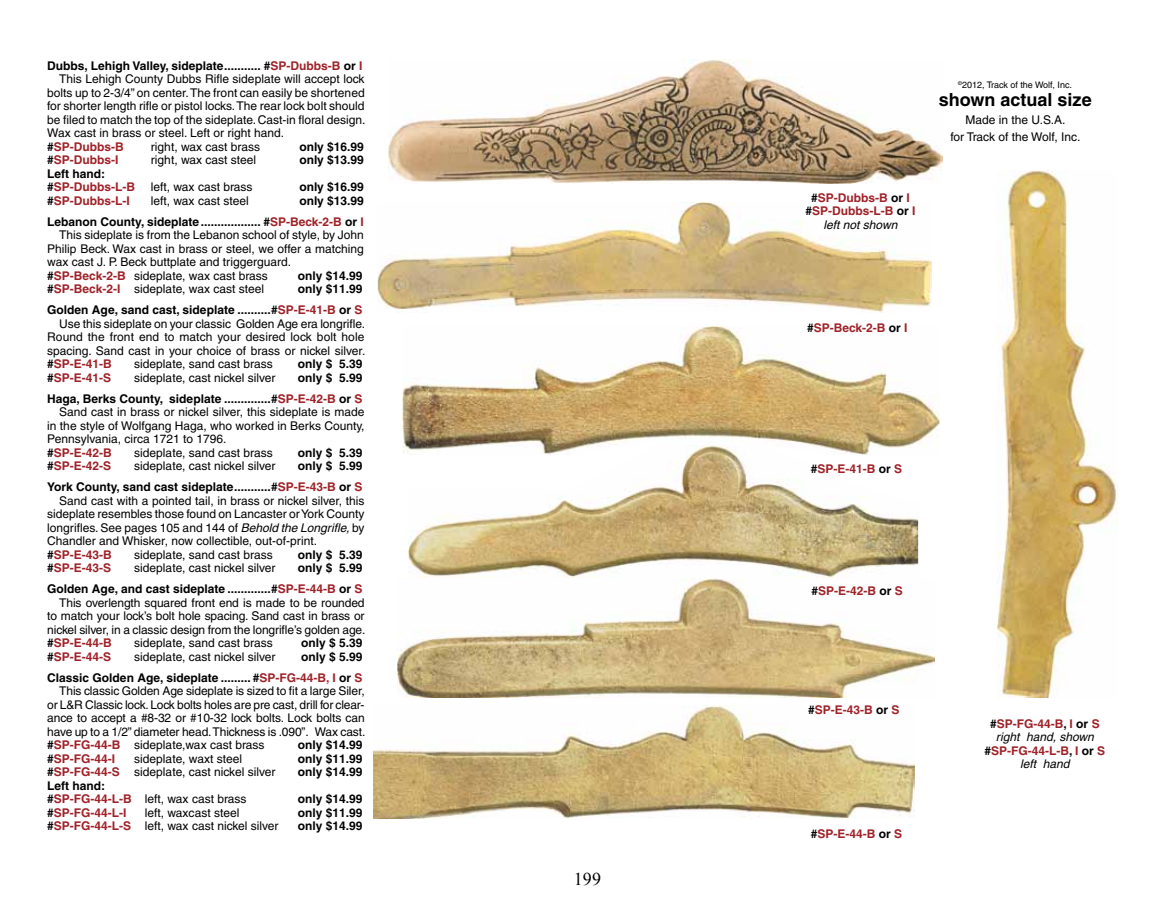
<style>
.page{position:relative;width:1175px;height:918px;background:#fff}
.page>*{position:absolute;margin:0;border:0;box-sizing:border-box;transform-origin:0 0}
.t1{font:700 18px "Helvetica";color:#000}
.t2{font:18px "Times New Roman";color:#000}
.t3{font:12px/13.5px "Helvetica";color:#000}
.t4{font:700 12px/21px "Helvetica";color:#000;text-align:right}
.t5{font:700 12px/13.5px "Helvetica";color:#9f2228;text-align:center}
.t6{font:9px "Helvetica";color:#000}
.s1{color:#9f2228}
.s2{color:#000}
.s3{font-weight:700}
.s4{font-weight:700;color:#9f2228}
.s5{font-style:italic}
.s6{font-weight:400;font-style:italic;color:#000}
</style>
<div class="page">
<img style="left:377px;top:202px;width:554px;height:111px">
<img style="left:389px;top:59px;width:553px;height:125px">
<img style="left:374px;top:706px;width:541px;height:113px">
<img style="left:408px;top:455px;width:510px;height:123px">
<img style="left:398px;top:578px;width:536px;height:119px">
<img style="left:402px;top:326px;width:537px;height:129px">
<img style="left:996px;top:171px;width:121px;height:527px">
<p class="t4" style="left:47px;top:55px;width:316px">Dubbs, Lehigh Valley, sideplate........... #<span class="s1">SP-Dubbs-B</span> or <span class="s1">I</span></p>
<p class="t3" style="left:59px;top:72px;width:307px">This Lehigh County Dubbs Rifle sideplate will accept lock</p>
<p class="t3" style="left:47px;top:86px;width:319px">bolts up to 2-3/4” on center. The front can easily be shortened</p>
<p class="t3" style="left:47px;top:99px;width:319px">for shorter length rifle or pistol locks. The rear lock bolt should</p>
<p class="t3" style="left:47px;top:113px;width:319px">be filed to match the top of the sideplate. Cast-in floral design.</p>
<p class="t3" style="left:47px;top:126px;width:238px">Wax cast in brass or steel. Left or right hand.</p>
<p class="t5" style="left:47px;top:139px;width:78px"><span class="s2">#</span>SP-Dubbs-B</p>
<p class="t3" style="left:151px;top:140px;width:111px">right, wax cast brass</p>
<p class="t4" style="left:299px;top:136px;width:66px">only $16.99</p>
<p class="t5" style="left:47px;top:153px;width:73px"><span class="s2">#</span>SP-Dubbs-I</p>
<p class="t3" style="left:151px;top:153px;width:107px">right, wax cast steel</p>
<p class="t4" style="left:299px;top:149px;width:66px">only $13.99</p>
<p class="t5" style="left:47px;top:166px;width:89px;text-align:left"><span class="s2">Left hand: #</span>SP-Dubbs-L-B</p>
<p class="t3" style="left:151px;top:180px;width:103px">left, wax cast brass</p>
<p class="t4" style="left:299px;top:176px;width:66px">only $16.99</p>
<p class="t4" style="left:47px;top:190px;width:318px">only $13.99<br>Lebanon County, sideplate.................. #<span class="s1">SP-Beck-2-B</span> or <span class="s1">I</span></p>
<p class="t3" style="left:47px;top:228px;width:318px;text-indent:12px">This sideplate is from the Lebanon school of style, by John Philip Beck. Wax cast in brass or steel, we offer a matching wax cast J. P. Beck buttplate and triggerguard. <span class="s3">#</span><span class="s4">SP-Beck-2-B</span> sideplate, wax cast brass</p>
<p class="t5" style="left:47px;top:193px;width:84px"><span class="s2">#</span>SP-Dubbs-L-I</p>
<p class="t3" style="left:151px;top:194px;width:99px">left, wax cast steel</p>
<p class="t4" style="left:298px;top:265px;width:66px">only $14.99</p>
<p class="t4" style="left:47px;top:278px;width:316px">only $11.99<br>Golden Age, sand cast, sideplate ..........#<span class="s1">SP-E-41-B</span> or <span class="s1">S</span></p>
<p class="t3" style="left:47px;top:317px;width:319px;text-align:justify;text-indent:12px">Use this sideplate on your classic Golden Age era longrifle.<br>Round the front end to match your desired lock bolt hole spacing. Sand cast in your choice of brass or nickel silver. <span class="s3">#</span><span class="s4">SP-E-41-B</span></p>
<p class="t3" style="left:47px;top:282px;width:218px"><span class="s3">#</span><span class="s4">SP-Beck-2-I</span> sideplate, wax cast steel</p>
<p class="t3" style="left:134px;top:357px;width:140px">sideplate, sand cast brass</p>
<p class="t4" style="left:298px;top:353px;width:66px">only $ 5.39</p>
<p class="t4" style="left:47px;top:367px;width:316px">only $ 5.99<br>Haga, Berks County, sideplate ..............#<span class="s1">SP-E-42-B</span> or <span class="s1">S</span></p>
<p class="t3" style="left:47px;top:405px;width:319px;text-indent:12px">Sand cast in brass or nickel silver, this sideplate is made in the style of Wolfgang Haga, who worked in Berks County, Pennsylvania, circa 1721 to 1796.<br><span class="s3">#</span><span class="s4">SP-E-42-B</span></p>
<p class="t5" style="left:47px;top:370px;width:66px"><span class="s2">#</span>SP-E-41-S</p>
<p class="t3" style="left:134px;top:371px;width:143px">sideplate, cast nickel silver</p>
<p class="t3" style="left:134px;top:446px;width:140px">sideplate, sand cast brass</p>
<p class="t4" style="left:298px;top:442px;width:66px">only $ 5.39</p>
<p class="t4" style="left:47px;top:455px;width:316px">only $ 5.99<br>York County, sand cast sideplate...........#<span class="s1">SP-E-43-B</span> or <span class="s1">S</span></p>
<p class="t3" style="left:47px;top:494px;width:319px;text-indent:12px">Sand cast with a pointed tail, in brass or nickel silver, this sideplate resembles those found on Lancaster or York County longrifles. See pages 105 and 144 of <span class="s5">Behold the Longrifle,</span> by Chandler and Whisker, now collectible, out-of-print. <span class="s3">#</span><span class="s4">SP-E-43-B</span></p>
<p class="t5" style="left:47px;top:459px;width:66px"><span class="s2">#</span>SP-E-42-S</p>
<p class="t3" style="left:134px;top:459px;width:143px">sideplate, cast nickel silver</p>
<p class="t3" style="left:134px;top:548px;width:140px">sideplate, sand cast brass</p>
<p class="t4" style="left:298px;top:544px;width:66px">only $ 5.39</p>
<p class="t4" style="left:47px;top:557px;width:316px">only $ 5.99<br>Golden Age, and cast sideplate .............#<span class="s1">SP-E-44-B</span> or <span class="s1">S</span></p>
<p class="t3" style="left:47px;top:596px;width:319px;text-align:justify;text-indent:12px">This overlength squared front end is made to be rounded to match your lock’s bolt hole spacing. Sand cast in brass or nickel silver, in a classic design from the longrifle’s golden age. <span class="s3">#</span><span class="s4">SP-E-44-B</span></p>
<p class="t5" style="left:47px;top:561px;width:66px"><span class="s2">#</span>SP-E-43-S</p>
<p class="t3" style="left:134px;top:561px;width:143px">sideplate, cast nickel silver</p>
<p class="t3" style="left:134px;top:636px;width:140px">sideplate, sand cast brass</p>
<p class="t4" style="left:301px;top:632px;width:63px">only $ 5.39</p>
<p class="t4" style="left:47px;top:646px;width:316px">only $ 5.99<br>Classic Golden Age, sideplate ......... #<span class="s1">SP-FG-44-B, I</span> or <span class="s1">S</span></p>
<p class="t3" style="left:47px;top:684px;width:319px;text-align:justify;text-indent:12px">This classic Golden Age sideplate is sized to fit a large Siler, or L&amp;R Classic lock. Lock bolts holes are pre cast, drill for clear&shy;ance to accept a #8-32 or #10-32 lock bolts. Lock bolts can have up to a 1/2” diameter head. Thickness is .090”. Wax cast. <span class="s3">#</span><span class="s4">SP-FG-44-B</span> sideplate,wax cast brass</p>
<p class="t5" style="left:47px;top:649px;width:66px"><span class="s2">#</span>SP-E-44-S</p>
<p class="t3" style="left:134px;top:650px;width:143px">sideplate, cast nickel silver</p>
<p class="t4" style="left:298px;top:734px;width:66px">only $14.99</p>
<p class="t5" style="left:47px;top:751px;width:70px"><span class="s2">#</span>SP-FG-44-I</p>
<p class="t3" style="left:134px;top:752px;width:109px">sideplate, waxt steel</p>
<p class="t4" style="left:298px;top:748px;width:66px">only $11.99</p>
<p class="t3" style="left:47px;top:765px;width:230px"><span class="s3">#</span><span class="s4">SP-FG-44-S</span> sideplate, cast nickel silver</p>
<p class="t4" style="left:298px;top:761px;width:66px">only $14.99</p>
<p class="t3" style="left:47px;top:779px;width:201px"><span class="s3">Left hand:<br>#</span><span class="s4">SP-FG-44-L-B</span> left, wax cast brass</p>
<p class="t4" style="left:298px;top:788px;width:66px">only $14.99</p>
<p class="t5" style="left:47px;top:805px;width:81px"><span class="s2">#</span>SP-FG-44-L-I</p>
<p class="t3" style="left:145px;top:806px;width:96px">left, waxcast steel</p>
<p class="t4" style="left:298px;top:802px;width:66px">only $11.99</p>
<p class="t3" style="left:47px;top:819px;width:233px"><span class="s3">#</span><span class="s4">SP-FG-44-L-S</span> left, wax cast nickel silver</p>
<p class="t4" style="left:298px;top:815px;width:66px">only $14.99</p>
<h1 class="t2" style="left:574px;top:867px;width:28px">199</h1>
<p class="t5" style="left:805px;top:191px;width:112px"><span class="s2">#</span>SP-Dubbs-B <span class="s2">or</span> I <span class="s2">#</span>SP-Dubbs-L-B <span class="s2">or</span> I <span class="s6">left not shown</span></p>
<p class="t6" style="left:958px;top:80px;width:115px"><sup>©</sup>2012, Track of the Wolf, Inc.</p>
<h1 class="t1" style="left:938px;top:89px;width:154px">shown actual size</h1>
<p class="t3" style="left:950px;top:112px;width:132px;line-height:16.5px;text-align:center">Made in the U.S.A.<br>for Track of the Wolf, Inc.</p>
<p class="t5" style="left:807px;top:321px;width:102px"><span class="s2">#</span>SP-Beck-2-B <span class="s2">or</span> I</p>
<p class="t5" style="left:810px;top:462px;width:93px"><span class="s2">#</span>SP-E-41-B <span class="s2">or</span> S</p>
<p class="t5" style="left:811px;top:584px;width:93px"><span class="s2">#</span>SP-E-42-B <span class="s2">or</span> S</p>
<p class="t5" style="left:808px;top:703px;width:93px"><span class="s2">#</span>SP-E-43-B <span class="s2">or</span> S</p>
<p class="t5" style="left:810px;top:827px;width:93px"><span class="s2">#</span>SP-E-44-B <span class="s2">or</span> S</p>
<p class="t5" style="left:984px;top:717px;width:122px"><span class="s2">#</span>SP-FG-44-B<span class="s2">,</span> I <span class="s2">or</span> S <span class="s6">right hand, shown </span><span class="s2">#</span>SP-FG-44-L-B<span class="s2">,</span> I <span class="s2">or</span> S <span class="s6">left hand</span></p>
</div>
